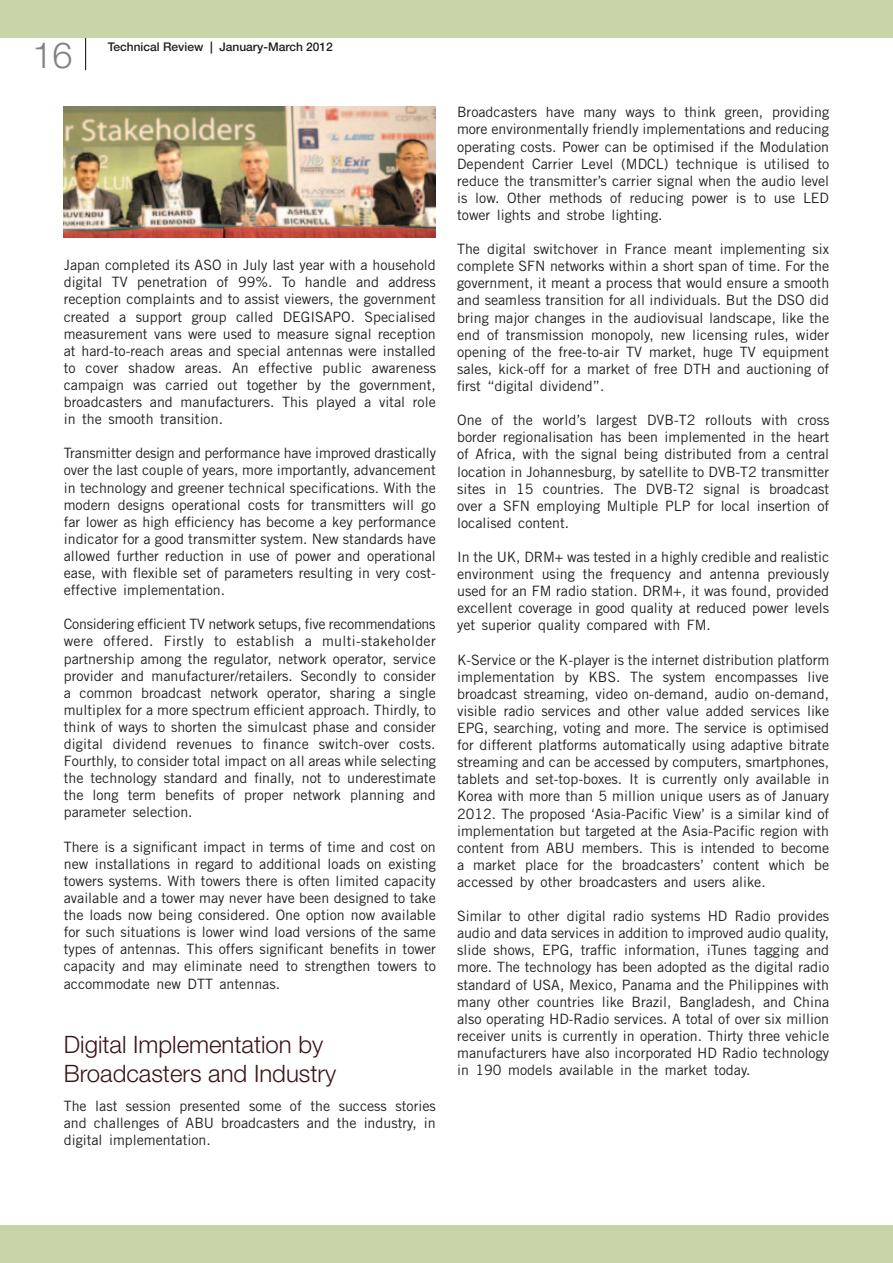
<style>
.page{position:relative;width:893px;height:1263px;background:#fff}
.page>*{position:absolute;margin:0;border:0;box-sizing:border-box;transform-origin:0 0}
.t1{font:300 36px "Helvetica Neue";color:#808285}
.t2{font:300 24px/28.8px "Helvetica Neue";color:#3b1518}
.t3{font:14.25px/17.1px "Trade Gothic";color:#231f20;text-align:justify}
.t4{font:500 12px "Helvetica Neue";color:#231f20}
</style>
<div class="page">
<hr style="left:85px;top:0;width:1px;height:70px;background:#231f20">
<div style="left:0;top:0;width:893px;height:38px;background:#c7d5a8"></div>
<div style="left:0;top:1225px;width:893px;height:38px;background:#c7d5a8"></div>
<img style="left:64px;top:106px;width:372px;height:132px">
<h1 class="t1" style="left:32px;top:34px;width:42px">16</h1>
<p class="t4" style="left:108px;top:40px;width:227px">Technical Review | January-March 2012</p>
<p class="t3" style="left:64px;top:256px;width:374px">Japan completed its ASO in July last year with a household digital TV penetration of 99%. To handle and address reception complaints and to assist viewers, the government created a support group called DEGISAPO. Specialised measurement vans were used to measure signal reception at hard-to-reach areas and special antennas were installed to cover shadow areas. An effective public awareness campaign was carried out together by the government, broadcasters and manufacturers. This played a vital role in the smooth transition.</p>
<p class="t3" style="left:64px;top:444px;width:374px">Transmitter design and performance have improved drastically over the last couple of years, more importantly, advancement in technology and greener technical specifications. With the modern designs operational costs for transmitters will go far lower as high efficiency has become a key performance indicator for a good transmitter system. New standards have allowed further reduction in use of power and operational ease, with flexible set of parameters resulting in very cost&shy;effective implementation.</p>
<p class="t3" style="left:64px;top:615px;width:374px">Considering efficient TV network setups, five recommendations were offered. Firstly to establish a multi-stakeholder partnership among the regulator, network operator, service provider and manufacturer/retailers. Secondly to consider a common broadcast network operator, sharing a single multiplex for a more spectrum efficient approach. Thirdly, to think of ways to shorten the simulcast phase and consider digital dividend revenues to finance switch-over costs.<br>Fourthly, to consider total impact on all areas while selecting the technology standard and finally, not to underestimate the long term benefits of proper network planning and parameter selection.</p>
<p class="t3" style="left:64px;top:838px;width:374px">There is a significant impact in terms of time and cost on new installations in regard to additional loads on existing towers systems. With towers there is often limited capacity available and a tower may never have been designed to take the loads now being considered. One option now available for such situations is lower wind load versions of the same types of antennas. This offers significant benefits in tower capacity and may eliminate need to strengthen towers to accommodate new DTT antennas.</p>
<h2 class="t2" style="left:64px;top:1030px;width:274px">Digital Implementation by<br>Broadcasters and Industry</h2>
<p class="t3" style="left:64px;top:1097px;width:374px">The last session presented some of the success stories and challenges of ABU broadcasters and the industry, in digital implementation.</p>
<p class="t3" style="left:457px;top:104px;width:374px">Broadcasters have many ways to think green, providing more environmentally friendly implementations and reducing operating costs. Power can be optimised if the Modulation Dependent Carrier Level (MDCL) technique is utilised to reduce the transmitter’s carrier signal when the audio level is low. Other methods of reducing power is to use LED tower lights and strobe lighting.</p>
<p class="t3" style="left:457px;top:240px;width:374px">The digital switchover in France meant implementing six complete SFN networks within a short span of time. For the government, it meant a process that would ensure a smooth and seamless transition for all individuals. But the DSO did bring major changes in the audiovisual landscape, like the end of transmission monopoly, new licensing rules, wider opening of the free-to-air TV market, huge TV equipment sales, kick-off for a market of free DTH and auctioning of first “digital dividend”.</p>
<p class="t3" style="left:457px;top:411px;width:374px">One of the world’s largest DVB-T2 rollouts with cross border regionalisation has been implemented in the heart of Africa, with the signal being distributed from a central location in Johannesburg, by satellite to DVB-T2 transmitter sites in 15 countries. The DVB-T2 signal is broadcast over a SFN employing Multiple PLP for local insertion of localised content.</p>
<p class="t3" style="left:457px;top:548px;width:374px">In the UK, DRM+ was tested in a highly credible and realistic environment using the frequency and antenna previously used for an FM radio station. DRM+, it was found, provided excellent coverage in good quality at reduced power levels yet superior quality compared with FM.</p>
<p class="t3" style="left:457px;top:651px;width:374px">K-Service or the K-player is the internet distribution platform implementation by KBS. The system encompasses live broadcast streaming, video on-demand, audio on-demand, visible radio services and other value added services like EPG, searching, voting and more. The service is optimised for different platforms automatically using adaptive bitrate streaming and can be accessed by computers, smartphones, tablets and set-top-boxes. It is currently only available in Korea with more than 5 million unique users as of January 2012. The proposed ‘Asia-Pacific View’ is a similar kind of implementation but targeted at the Asia-Pacific region with content from ABU members. This is intended to become a market place for the broadcasters’ content which be accessed by other broadcasters and users alike.</p>
<p class="t3" style="left:457px;top:907px;width:374px">Similar to other digital radio systems HD Radio provides audio and data services in addition to improved audio quality, slide shows, EPG, traffic information, iTunes tagging and more. The technology has been adopted as the digital radio standard of USA, Mexico, Panama and the Philippines with many other countries like Brazil, Bangladesh, and China also operating HD-Radio services. A total of over six million receiver units is currently in operation. Thirty three vehicle manufacturers have also incorporated HD Radio technology in 190 models available in the market today.</p>
</div>
